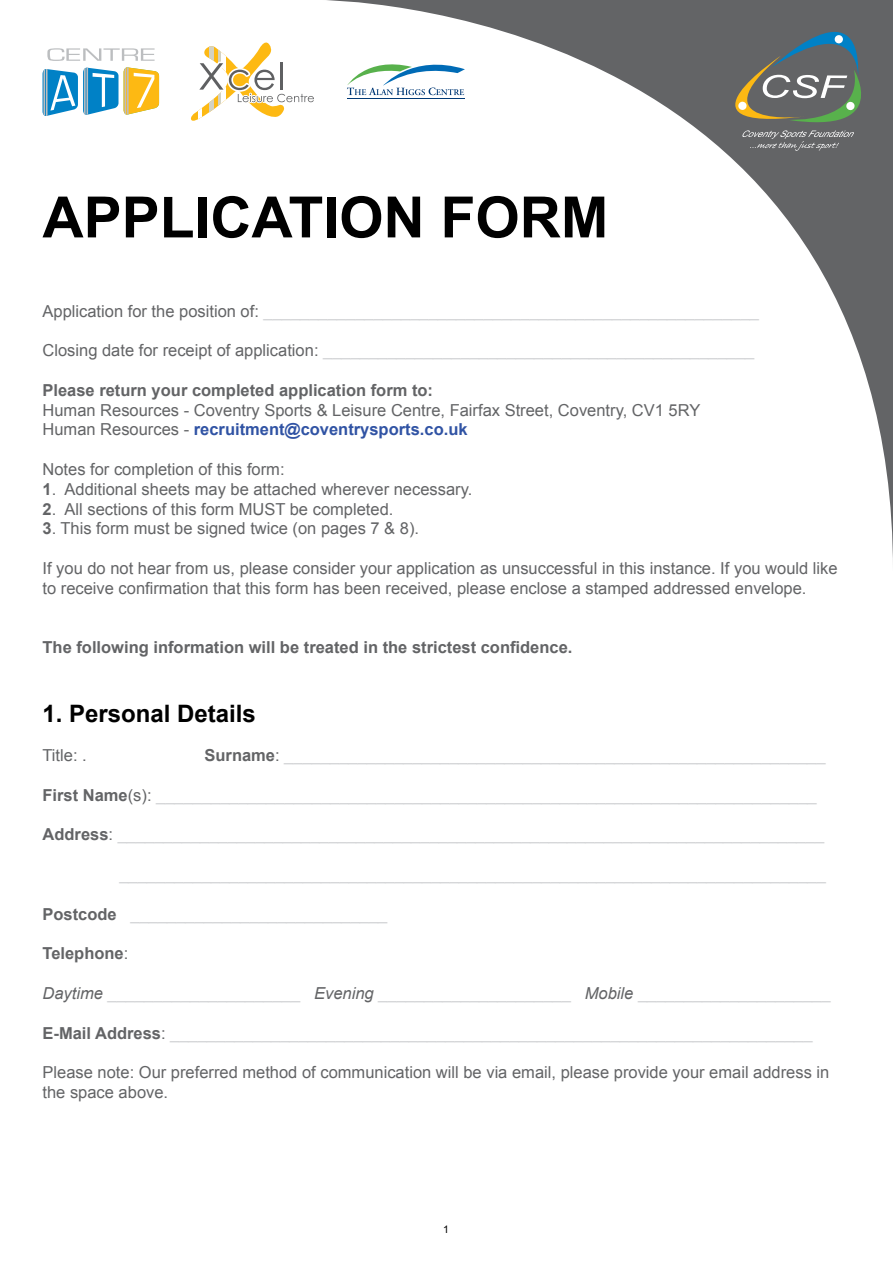
<style>
.page{position:relative;width:893px;height:1263px;background:#fff}
.page>*{position:absolute;margin:0;border:0;box-sizing:border-box;transform-origin:0 0}
.t1{font:700 57px "Arial";color:#000}
.t2{font:700 24px "Arial";color:#000}
.t3{font:16.5px "Arial";color:#d4d5d7}
.t4{font:16.5px/19.8px "Arial";color:#636466}
.t5{font:700 16.5px "Arial";color:#636466}
.t6{font:10.5px "Arial";color:#000}
.s1{color:#636466}
.s2{font-weight:700;color:#3053a4}
.s3{font-weight:700}
.s4{font-weight:700;color:#636466}
.s5{font-weight:400}
.s6{font-style:italic;color:#636466}
</style>
<div class="page">
<svg style="left:327px;top:0;width:566px;height:560px"></svg>
<hr style="left:347px;top:98px;width:117px;height:1px;background:#003976">
<svg style="left:347px;top:62px;width:118px;height:33px"></svg>
<svg style="left:47px;top:48px;width:108px;height:13px"></svg>
<svg style="left:43px;top:67px;width:75px;height:49px"></svg>
<svg style="left:124px;top:67px;width:35px;height:48px"></svg>
<svg style="left:191px;top:42px;width:123px;height:79px"></svg>
<svg style="left:664px;top:0;width:229px;height:151px;background:#6e7271"></svg>
<h1 class="t1" style="left:43px;top:179px;width:567px">APPLICATION FORM</h1>
<p class="t3" style="left:43px;top:300px;width:718px"><span class="s1">Application for the position of:</span> ______________________________________________________</p>
<p class="t3" style="left:43px;top:340px;width:713px"><span class="s1">Closing date for receipt of application:</span> _______________________________________________</p>
<p class="t5" style="left:43px;top:379px;width:392px">Please return your completed application form to:</p>
<p class="t4" style="left:43px;top:400px;width:659px">Human Resources - Coventry Sports &amp; Leisure Centre, Fairfax Street, Coventry, CV1 5RY<br>Human Resources - <span class="s2">recruitment@coventrysports.co.uk</span></p>
<p class="t4" style="left:43px;top:459px;width:244px">Notes for completion of this form:</p>
<p class="t4" style="left:43px;top:479px;width:431px"><span class="s3">1</span>. Additional sheets may be attached wherever necessary.</p>
<p class="t4" style="left:43px;top:499px;width:352px"><span class="s3">2</span>. All sections of this form MUST be completed.</p>
<p class="t4" style="left:43px;top:519px;width:378px"><span class="s3">3</span>. This form must be signed twice (on pages 7 &amp; 8).</p>
<p class="t4" style="left:43px;top:558px;width:797px">If you do not hear from us, please consider your application as unsuccessful in this instance. If you would like to receive confirmation that this form has been received, please enclose a stamped addressed envelope.</p>
<p class="t5" style="left:43px;top:636px;width:531px">The following information will be treated in the strictest confidence.</p>
<h2 class="t2" style="left:43px;top:697px;width:215px">1. Personal Details</h2>
<p class="t4" style="left:43px;top:746px;width:46px">Title: .</p>
<p class="t3" style="left:205px;top:745px;width:623px"><span class="s4">Surname</span><span class="s1">:</span> ___________________________________________________________</p>
<p class="t3" style="left:43px;top:784px;width:776px"><span class="s4">First Name</span><span class="s1">(s):</span> ________________________________________________________________________</p>
<p class="t3" style="left:43px;top:824px;width:783px"><span class="s4">Address</span><span class="s1">:</span> _____________________________________________________________________________</p>
<p class="t3" style="left:119px;top:863px;width:708px">_____________________________________________________________________________</p>
<p class="t3" style="left:43px;top:903px;width:346px"><span class="s4">Postcode</span> ____________________________</p>
<p class="t5" style="left:43px;top:942px;width:87px">Telephone<span class="s5">:</span></p>
<p class="t3" style="left:43px;top:982px;width:790px"><span class="s6">Daytime</span> _____________________ <span class="s6">Evening</span> _____________________ <span class="s6">Mobile</span> _____________________</p>
<p class="t3" style="left:43px;top:1022px;width:771px"><span class="s4">E-Mail Address</span><span class="s1">:</span> ______________________________________________________________________</p>
<p class="t4" style="left:43px;top:1062px;width:788px">Please note: Our preferred method of communication will be via email, please provide your email address in the space above.</p>
<p class="t6" style="left:443px;top:1223px;width:7px">1</p>
</div>
